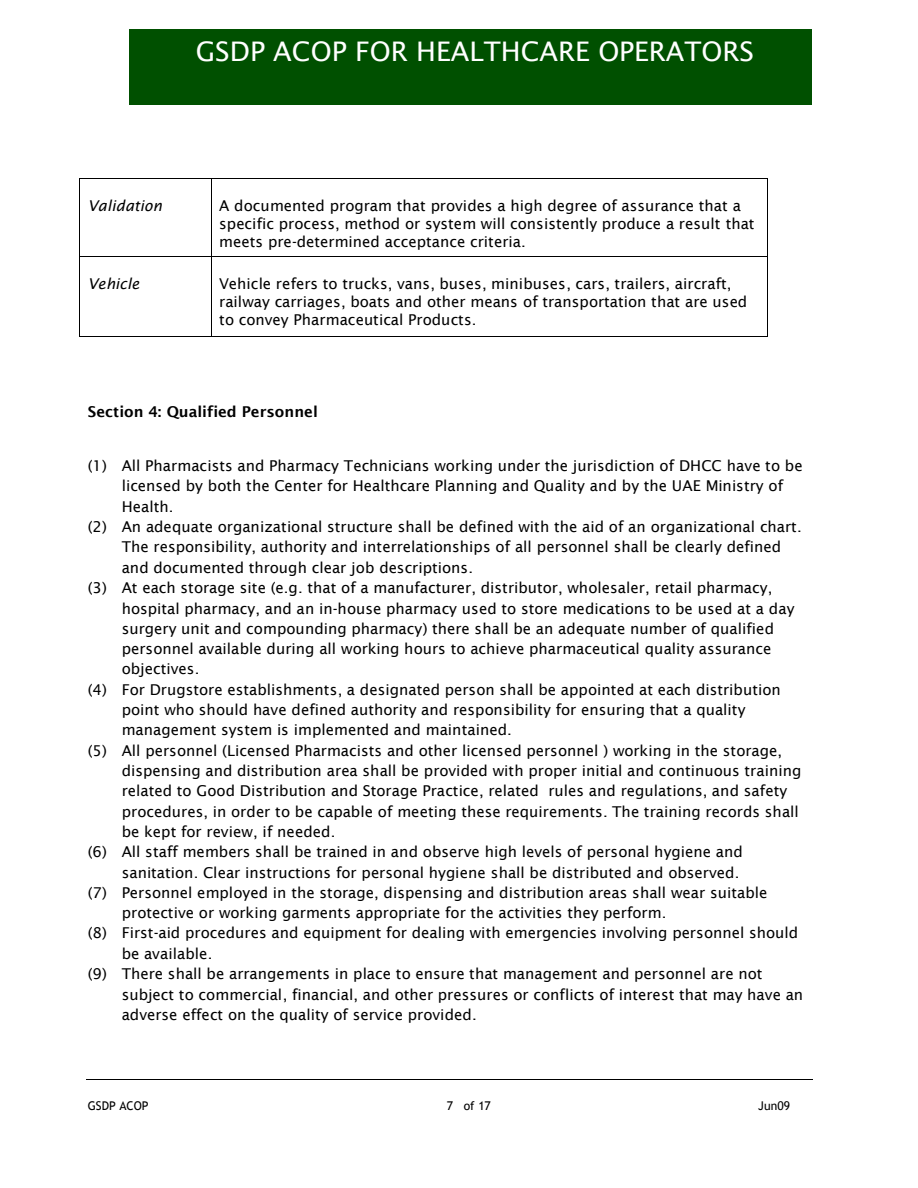
<style>
.page{position:relative;width:918px;height:1188px;background:#fff}
.page>*{position:absolute;margin:0;border:0;box-sizing:border-box;transform-origin:0 0}
.t1{font:27px "Lucida Sans";color:#fff}
.t2{font:15px/20.2px "Lucida Sans";color:#000}
.t3{font:700 15px "Lucida Sans";color:#000}
.t4{font:italic 15px "Lucida Sans";color:#000}
.t5{font:12px "Trebuchet MS";color:#000}
</style>
<div class="page">
<hr style="left:86px;top:1080px;width:727px;height:1px;background:#000">
<div style="left:129px;top:29px;width:683px;height:76px;background:#005000"></div>
<hr style="left:80px;top:178px;width:131px;height:1px;background:#000">
<hr style="left:212px;top:178px;width:555px;height:1px;background:#000">
<hr style="left:79px;top:179px;width:1px;height:77px;background:#000">
<hr style="left:211px;top:179px;width:1px;height:77px;background:#000">
<hr style="left:767px;top:179px;width:1px;height:77px;background:#000">
<hr style="left:80px;top:256px;width:131px;height:1px;background:#000">
<hr style="left:212px;top:256px;width:555px;height:1px;background:#000">
<hr style="left:79px;top:257px;width:1px;height:79px;background:#000">
<hr style="left:80px;top:336px;width:131px;height:1px;background:#000">
<hr style="left:211px;top:257px;width:1px;height:79px;background:#000">
<hr style="left:212px;top:336px;width:555px;height:1px;background:#000">
<hr style="left:767px;top:257px;width:1px;height:79px;background:#000">
<h1 class="t1" style="left:196px;top:35px;width:560px">GSDP ACOP FOR HEALTHCARE OPERATORS</h1>
<p class="t4" style="left:88px;top:197px;width:76px">Validation</p>
<p class="t2" style="left:219px;top:197px;width:537px;line-height:17.7px">A documented program that provides a high degree of assurance that a specific process, method or system will consistently produce a result that meets pre-determined acceptance criteria.</p>
<p class="t4" style="left:88px;top:275px;width:53px">Vehicle</p>
<p class="t2" style="left:219px;top:275px;width:530px;line-height:17.7px">Vehicle refers to trucks, vans, buses, minibuses, cars, trailers, aircraft, railway carriages, boats and other means of transportation that are used to convey Pharmaceutical Products.</p>
<h1 class="t3" style="left:88px;top:402px;width:232px">Section 4: Qualified Personnel</h1>
<p class="t2" style="left:122px;top:455px;width:683px;text-indent:-34px">(1) All Pharmacists and Pharmacy Technicians working under the jurisdiction of DHCC have to be licensed by both the Center for Healthcare Planning and Quality and by the UAE Ministry of<br>Health.</p>
<p class="t2" style="left:122px;top:516px;width:682px;text-indent:-34px">(2) An adequate organizational structure shall be defined with the aid of an organizational chart.<br>The responsibility, authority and interrelationships of all personnel shall be clearly defined and documented through clear job descriptions.</p>
<p class="t2" style="left:122px;top:577px;width:674px;text-indent:-34px">(3) At each storage site (e.g. that of a manufacturer, distributor, wholesaler, retail pharmacy, hospital pharmacy, and an in-house pharmacy used to store medications to be used at a day surgery unit and compounding pharmacy) there shall be an adequate number of qualified personnel available during all working hours to achieve pharmaceutical quality assurance objectives.</p>
<p class="t2" style="left:122px;top:679px;width:661px;text-indent:-34px">(4) For Drugstore establishments, a designated person shall be appointed at each distribution point who should have defined authority and responsibility for ensuring that a quality management system is implemented and maintained.</p>
<p class="t2" style="left:122px;top:740px;width:681px;text-indent:-34px">(5) All personnel (Licensed Pharmacists and other licensed personnel ) working in the storage, dispensing and distribution area shall be provided with proper initial and continuous training related to Good Distribution and Storage Practice, related rules and regulations, and safety procedures, in order to be capable of meeting these requirements. The training records shall be kept for review, if needed.</p>
<p class="t2" style="left:88px;top:841px;width:657px;text-align:right">(6) All staff members shall be trained in and observe high levels of personal hygiene and sanitation. Clear instructions for personal hygiene shall be distributed and observed.</p>
<p class="t2" style="left:122px;top:882px;width:647px;text-indent:-34px">(7) Personnel employed in the storage, dispensing and distribution areas shall wear suitable protective or working garments appropriate for the activities they perform.</p>
<p class="t2" style="left:122px;top:923px;width:678px;text-indent:-34px">(8) First-aid procedures and equipment for dealing with emergencies involving personnel should be available.</p>
<p class="t2" style="left:122px;top:963px;width:683px;text-indent:-34px">(9) There shall be arrangements in place to ensure that management and personnel are not subject to commercial, financial, and other pressures or conflicts of interest that may have an adverse effect on the quality of service provided.</p>
<p class="t5" style="left:88px;top:1099px;width:62px">GSDP ACOP</p>
<p class="t5" style="left:447px;top:1099px;width:46px">7 of 17</p>
<p class="t5" style="left:758px;top:1099px;width:33px">Jun09</p>
</div>
